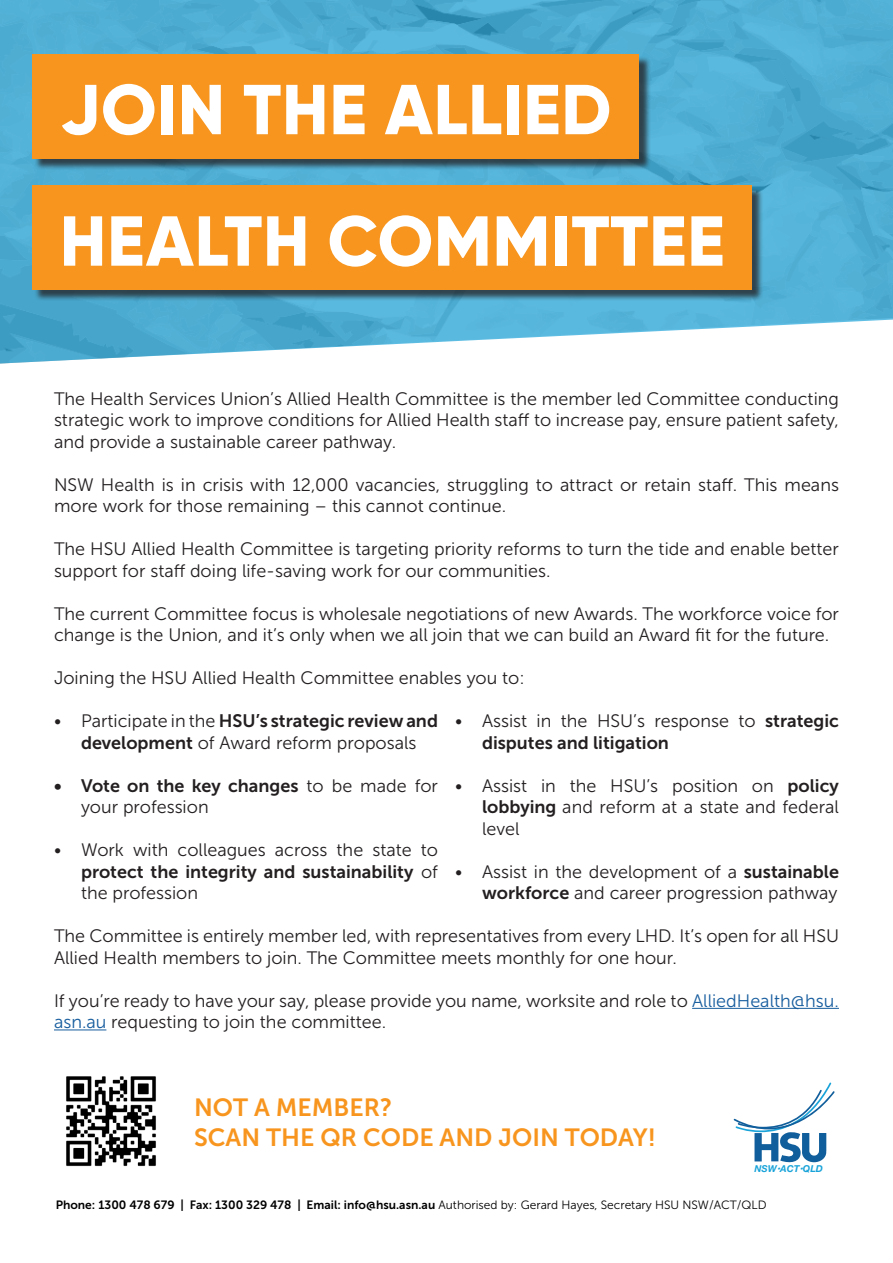
<style>
.page{position:relative;width:893px;height:1263px;background:#fff}
.page>*{position:absolute;margin:0;border:0;box-sizing:border-box;transform-origin:0 0}
.t1{font:800 70.5px "Gilroy";letter-spacing:.01em;color:#fff}
.t2{font:24.75px/29.7px "Museo Sans 700";color:#f7951e}
.t3{font:18px/21.6px "Museo Sans 300";color:#231f20}
.t4{font:18px/21.6px "Museo Sans 700";color:#231f20}
.t5{font:12px "Museo Sans 700";color:#000}
.t6{font:italic 700 9.6px "Helvetica Neue";color:#19a3d9}
.s1{font-family:"Museo Sans 700"}
.s2{font-family:"Museo Sans 300"}
.s3{color:#175d9e}
</style>
<div class="page">
<svg style="left:0;top:0;width:893px;height:363px;background:#63b7d8"></svg>
<div style="left:34px;top:56px;width:617px;height:114px;background:#231f20;opacity:.75"></div>
<div style="left:32px;top:54px;width:607px;height:104px;background:#f7951e"></div>
<div style="left:34px;top:187px;width:729px;height:114px;background:#231f20;opacity:.75"></div>
<div style="left:32px;top:185px;width:719px;height:104px;background:#f7951e"></div>
<hr style="left:692px;top:1008px;width:147px;height:1px;background:#175d9e">
<hr style="left:54px;top:1029px;width:52px;height:1px;background:#175d9e">
<svg style="left:734px;top:1082px;width:101px;height:81px"></svg>
<img style="left:66px;top:1076px;width:90px;height:91px">
<p class="t1" style="left:60px;top:65px;width:553px">JOIN THE ALLIED</p>
<p class="t1" style="left:60px;top:197px;width:666px">HEALTH COMMITTEE</p>
<p class="t3" style="left:54px;top:388px;width:786px;text-align:justify">The Health Services Union’s Allied Health Committee is the member led Committee conducting strategic work to improve conditions for Allied Health staff to increase pay, ensure patient safety, and provide a sustainable career pathway.</p>
<p class="t3" style="left:54px;top:474px;width:786px">NSW Health is in crisis with 12,000 vacancies, struggling to attract or retain staff. This means more work for those remaining – this cannot continue.</p>
<p class="t3" style="left:54px;top:538px;width:786px">The HSU Allied Health Committee is targeting priority reforms to turn the tide and enable better support for staff doing life-saving work for our communities.</p>
<p class="t3" style="left:54px;top:603px;width:786px">The current Committee focus is wholesale negotiations of new Awards. The workforce voice for change is the Union, and it’s only when we all join that we can build an Award fit for the future.</p>
<p class="t3" style="left:54px;top:667px;width:472px">Joining the HSU Allied Health Committee enables you to:</p>
<p class="t3" style="left:54px;top:710px;width:385px;text-align:center">• Participate in the <span class="s1">HSU’s strategic review and development</span> of Award reform proposals</p>
<p class="t3" style="left:81px;top:775px;width:358px;text-indent:-27px"><span class="s1">• Vote on the key changes</span> to be made for your profession</p>
<p class="t3" style="left:81px;top:839px;width:358px;text-align:justify;text-indent:-27px">• Work with colleagues across the state to <span class="s1">protect the integrity and sustainability</span> of the profession</p>
<p class="t4" style="left:482px;top:710px;width:358px;text-indent:-27px"><span class="s2">• Assist in the HSU’s response to</span> strategic disputes and litigation</p>
<p class="t3" style="left:482px;top:775px;width:358px;text-align:justify;text-indent:-27px">• Assist in the HSU’s position on <span class="s1">policy lobbying</span> and reform at a state and federal level</p>
<p class="t3" style="left:455px;top:861px;width:385px;text-align:right">• Assist in the development of a <span class="s1">sustainable workforce</span> and career progression pathway</p>
<p class="t3" style="left:54px;top:925px;width:786px">The Committee is entirely member led, with representatives from every LHD. It’s open for all HSU<br>Allied Health members to join. The Committee meets monthly for one hour.</p>
<p class="t3" style="left:54px;top:990px;width:786px">If you’re ready to have your say, please provide you name, worksite and role to <span class="s3">AlliedHealth@hsu. asn.au</span> requesting to join the committee.</p>
<p class="t2" style="left:194px;top:1093px;width:463px">NOT A MEMBER?<br>SCAN THE QR CODE AND JOIN TODAY!</p>
<p class="t6" style="left:754px;top:1161px;width:70px">NSW•ACT•QLD</p>
<p class="t5" style="left:56px;top:1198px;width:712px">Phone: 1300 478 679 | Fax: 1300 329 478 | Email: info@hsu.asn.au <span class="s2">Authorised by: Gerard Hayes, Secretary HSU NSW/ACT/QLD</span></p>
</div>
